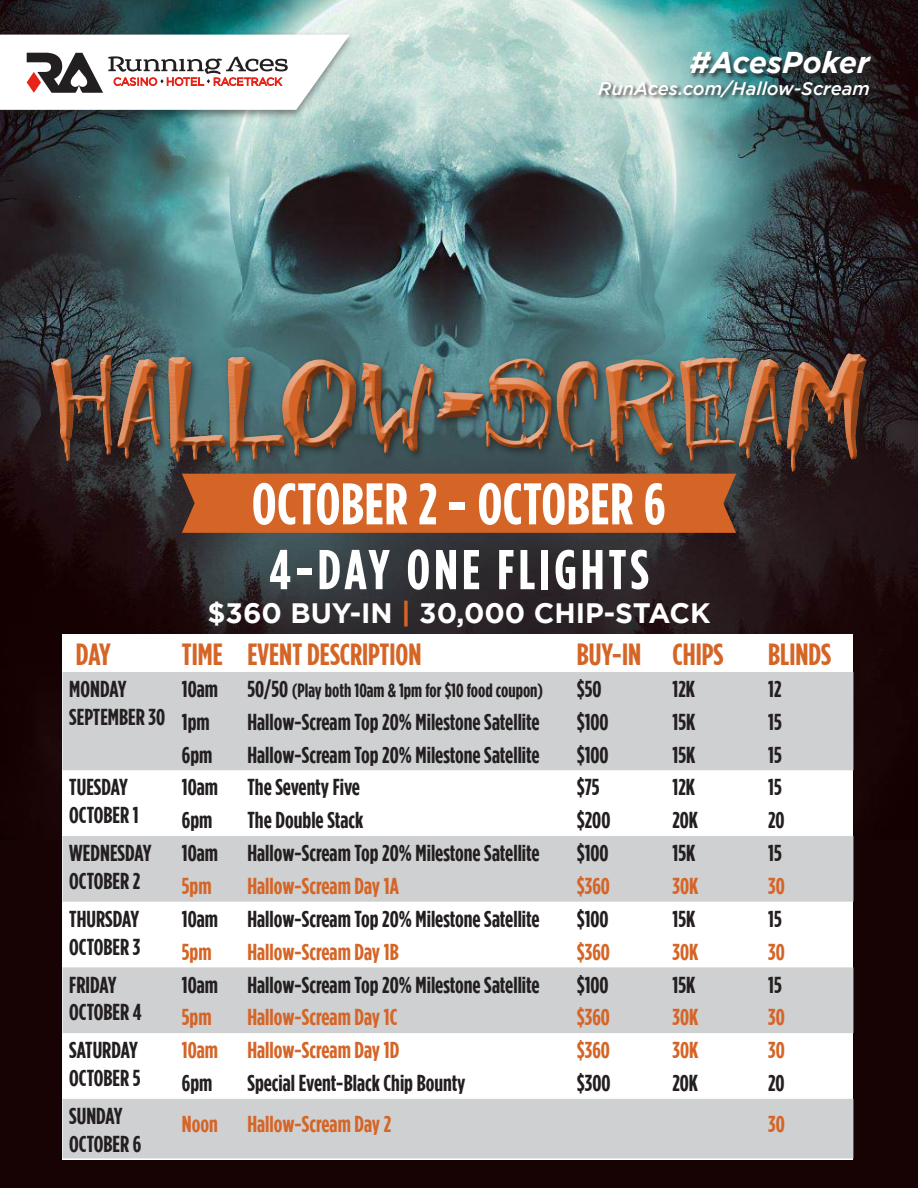
<style>
.page{position:relative;width:918px;height:1188px;background:#fff}
.page>*{position:absolute;margin:0;border:0;box-sizing:border-box;transform-origin:0 0}
.t1{font:126.45px "Halloween Too";letter-spacing:.01em;color:#d56527}
.t2{font:700 condensed 58.5px "Gotham HTF";letter-spacing:.01em;color:#fff}
.t3{font:700 condensed 56.1px "Gotham HTF";letter-spacing:.07em;color:#fff}
.t4{font:700 condensed 30.6px "Gotham HTF";color:#d56527}
.t5{font:italic 700 30px "Gotham HTF";letter-spacing:-.005em;color:#fff}
.t6{font:700 28.05px "Gotham HTF";color:#fff}
.t7{font:700 condensed 22.95px "Gotham HTF";color:#231f20}
.t8{font:700 condensed 22.95px "Gotham HTF";color:#d56527}
.t9{font:700 condensed 19.2px "Gotham HTF";color:#231f20}
.t10{font:italic 500 18.45px "Gotham HTF";color:#fff}
.s1{font-family:"Zombie A"}
.s2{color:#d56527}
.s3{font-size:22.95px}
</style>
<div class="page">
<img style="left:0;top:0;width:918px;height:840px">
<div style="left:0;top:840px;width:918px;height:348px;background:#170304"></div>
<div style="left:43px;top:346px;width:832px;height:128px;background:#fff;opacity:.75"></div>
<div style="left:43px;top:349px;width:832px;height:131px;background:#231f20;opacity:.75"></div>
<div style="left:689px;top:51px;width:188px;height:29px;background:#231f20;opacity:.75"></div>
<div style="left:598px;top:79px;width:277px;height:24px;background:#231f20;opacity:.75"></div>
<div style="left:182px;top:474px;width:554px;height:59px;background:#d56527"></div>
<div style="left:0;top:31px;width:356px;height:88px;background:#231f20;opacity:.49"></div>
<svg style="left:0;top:35px;width:350px;height:75px"></svg>
<div style="left:62px;top:634px;width:791px;height:525px;background:#fff"></div>
<svg style="left:62px;top:672px;width:791px;height:486px;fill:#cfd0d2"></svg>
<p class="t5" style="left:690px;top:45px;width:181px">#AcesPoker</p>
<p class="t10" style="left:598px;top:78px;width:273px">RunAces.com/Hallow-Scream</p>
<h1 class="t1" style="left:49px;top:347px;width:821px">HALLOW<span class="s1">-</span>SCREAM</h1>
<p class="t2" style="left:252px;top:471px;width:415px">OCTOBER 2 - OCTOBER 6</p>
<p class="t3" style="left:269px;top:538px;width:381px">4-DAY ONE FLIGHTS</p>
<p class="t6" style="left:208px;top:597px;width:504px">$360 BUY-IN <span class="s2">|</span> 30,000 CHIP-STACK</p>
<p class="t4" style="left:76px;top:637px;width:37px">DAY</p>
<p class="t4" style="left:182px;top:637px;width:42px">TIME</p>
<p class="t4" style="left:248px;top:637px;width:175px">EVENT DESCRIPTION</p>
<p class="t4" style="left:577px;top:637px;width:66px">BUY-IN</p>
<p class="t4" style="left:673px;top:637px;width:52px">CHIPS</p>
<p class="t4" style="left:768px;top:637px;width:64px">BLINDS</p>
<p class="t7" style="left:69px;top:676px;width:59px">MONDAY</p>
<p class="t7" style="left:69px;top:704px;width:97px">SEPTEMBER 30</p>
<p class="t7" style="left:182px;top:676px;width:38px">10am</p>
<p class="t9" style="left:248px;top:680px;width:297px"><span class="s3">50/50</span> (Play both 10am &amp; 1pm for $10 food coupon)</p>
<p class="t7" style="left:577px;top:676px;width:26px">$50</p>
<p class="t7" style="left:673px;top:676px;width:24px">12K</p>
<p class="t7" style="left:768px;top:676px;width:15px">12</p>
<p class="t7" style="left:182px;top:709px;width:29px">1pm</p>
<p class="t7" style="left:248px;top:709px;width:294px">Hallow-Scream Top 20% Milestone Satellite</p>
<p class="t7" style="left:577px;top:709px;width:33px">$100</p>
<p class="t7" style="left:673px;top:709px;width:24px">15K</p>
<p class="t7" style="left:768px;top:709px;width:15px">15</p>
<p class="t7" style="left:182px;top:742px;width:32px">6pm</p>
<p class="t7" style="left:248px;top:742px;width:294px">Hallow-Scream Top 20% Milestone Satellite</p>
<p class="t7" style="left:577px;top:742px;width:33px">$100</p>
<p class="t7" style="left:673px;top:742px;width:24px">15K</p>
<p class="t7" style="left:768px;top:742px;width:15px">15</p>
<p class="t7" style="left:69px;top:775px;width:60px">TUESDAY</p>
<p class="t7" style="left:69px;top:802px;width:71px">OCTOBER 1</p>
<p class="t7" style="left:69px;top:840px;width:84px">WEDNESDAY</p>
<p class="t7" style="left:69px;top:868px;width:72px">OCTOBER 2</p>
<p class="t7" style="left:69px;top:906px;width:71px">THURSDAY</p>
<p class="t7" style="left:69px;top:934px;width:73px">OCTOBER 3</p>
<p class="t7" style="left:69px;top:972px;width:49px">FRIDAY</p>
<p class="t7" style="left:69px;top:999px;width:74px">OCTOBER 4</p>
<p class="t7" style="left:69px;top:1037px;width:70px">SATURDAY</p>
<p class="t7" style="left:69px;top:1065px;width:73px">OCTOBER 5</p>
<p class="t7" style="left:69px;top:1103px;width:55px">SUNDAY</p>
<p class="t7" style="left:69px;top:1131px;width:74px">OCTOBER 6</p>
<p class="t7" style="left:182px;top:775px;width:38px">10am</p>
<p class="t7" style="left:248px;top:775px;width:114px">The Seventy Five</p>
<p class="t7" style="left:577px;top:775px;width:24px">$75</p>
<p class="t7" style="left:673px;top:775px;width:24px">12K</p>
<p class="t7" style="left:768px;top:775px;width:15px">15</p>
<p class="t7" style="left:182px;top:807px;width:32px">6pm</p>
<p class="t7" style="left:248px;top:807px;width:117px">The Double Stack</p>
<p class="t7" style="left:577px;top:807px;width:35px">$200</p>
<p class="t7" style="left:673px;top:807px;width:27px">20K</p>
<p class="t7" style="left:768px;top:807px;width:18px">20</p>
<p class="t7" style="left:182px;top:840px;width:38px">10am</p>
<p class="t7" style="left:248px;top:840px;width:294px">Hallow-Scream Top 20% Milestone Satellite</p>
<p class="t7" style="left:577px;top:840px;width:33px">$100</p>
<p class="t7" style="left:673px;top:840px;width:24px">15K</p>
<p class="t7" style="left:768px;top:840px;width:15px">15</p>
<p class="t8" style="left:182px;top:873px;width:31px">5pm</p>
<p class="t8" style="left:248px;top:873px;width:153px">Hallow-Scream Day 1A</p>
<p class="t8" style="left:577px;top:873px;width:35px">$360</p>
<p class="t8" style="left:673px;top:873px;width:27px">30K</p>
<p class="t8" style="left:768px;top:873px;width:18px">30</p>
<p class="t7" style="left:182px;top:906px;width:38px">10am</p>
<p class="t7" style="left:248px;top:906px;width:294px">Hallow-Scream Top 20% Milestone Satellite</p>
<p class="t7" style="left:577px;top:906px;width:33px">$100</p>
<p class="t7" style="left:673px;top:906px;width:24px">15K</p>
<p class="t7" style="left:768px;top:906px;width:15px">15</p>
<p class="t8" style="left:182px;top:939px;width:31px">5pm</p>
<p class="t8" style="left:248px;top:939px;width:153px">Hallow-Scream Day 1B</p>
<p class="t8" style="left:577px;top:939px;width:35px">$360</p>
<p class="t8" style="left:673px;top:939px;width:27px">30K</p>
<p class="t8" style="left:768px;top:939px;width:18px">30</p>
<p class="t7" style="left:182px;top:972px;width:38px">10am</p>
<p class="t7" style="left:248px;top:972px;width:294px">Hallow-Scream Top 20% Milestone Satellite</p>
<p class="t7" style="left:577px;top:972px;width:33px">$100</p>
<p class="t7" style="left:673px;top:972px;width:24px">15K</p>
<p class="t7" style="left:768px;top:972px;width:15px">15</p>
<p class="t8" style="left:182px;top:1005px;width:31px">5pm</p>
<p class="t8" style="left:248px;top:1005px;width:151px">Hallow-Scream Day 1C</p>
<p class="t8" style="left:577px;top:1005px;width:35px">$360</p>
<p class="t8" style="left:673px;top:1005px;width:27px">30K</p>
<p class="t8" style="left:768px;top:1005px;width:18px">30</p>
<p class="t8" style="left:182px;top:1037px;width:38px">10am</p>
<p class="t8" style="left:248px;top:1037px;width:153px">Hallow-Scream Day 1D</p>
<p class="t8" style="left:577px;top:1037px;width:35px">$360</p>
<p class="t8" style="left:673px;top:1037px;width:27px">30K</p>
<p class="t8" style="left:768px;top:1037px;width:18px">30</p>
<p class="t7" style="left:182px;top:1070px;width:32px">6pm</p>
<p class="t7" style="left:248px;top:1070px;width:220px">Special Event-Black Chip Bounty</p>
<p class="t7" style="left:577px;top:1070px;width:35px">$300</p>
<p class="t7" style="left:673px;top:1070px;width:27px">20K</p>
<p class="t7" style="left:768px;top:1070px;width:18px">20</p>
<p class="t8" style="left:182px;top:1111px;width:37px">Noon</p>
<p class="t8" style="left:248px;top:1111px;width:145px">Hallow-Scream Day 2</p>
<p class="t8" style="left:768px;top:1111px;width:18px">30</p>
</div>
